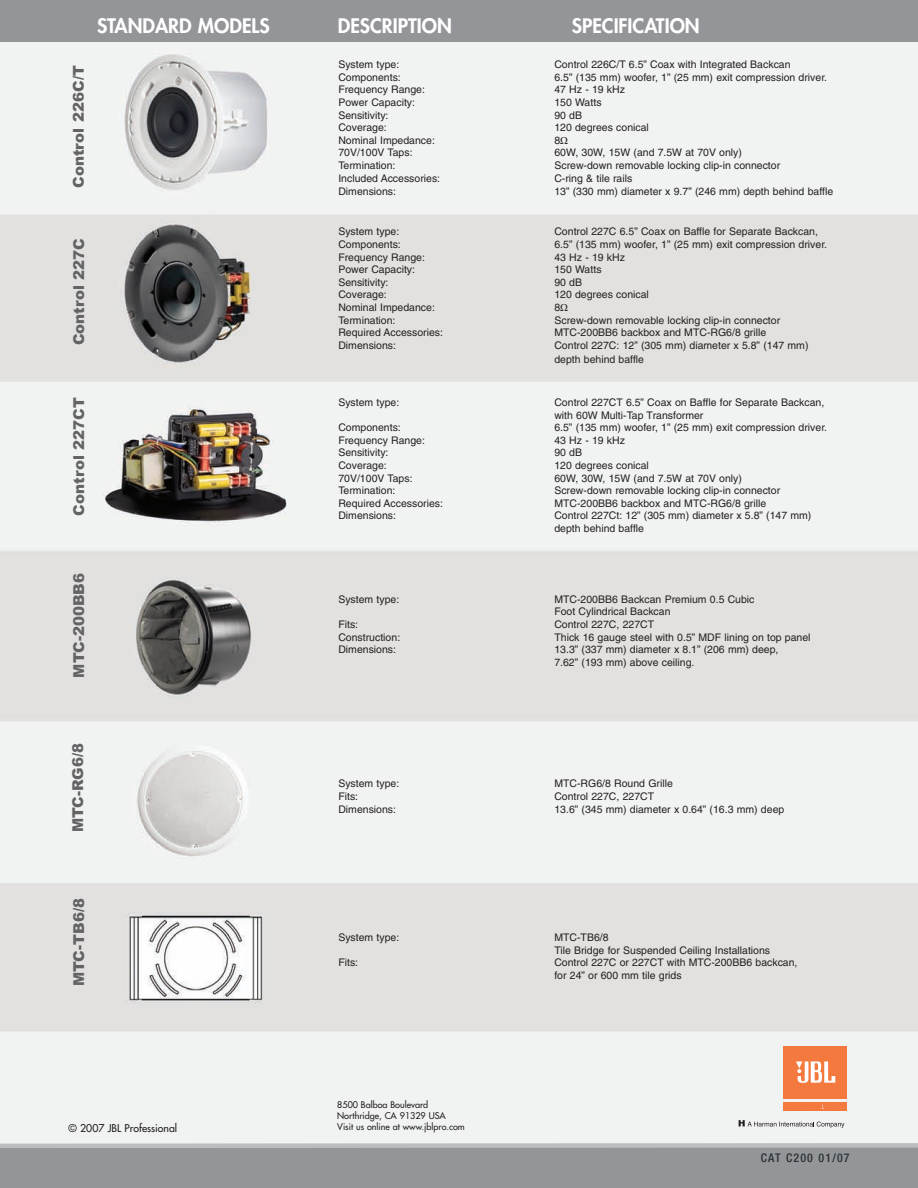
<style>
.page{position:relative;width:918px;height:1188px;background:#fff}
.page>*{position:absolute;margin:0;border:0;box-sizing:border-box;transform-origin:0 0}
.t1{font:800 19.5px "Futura Std";color:#fff}
.t2{font:900 15px "Arial";color:#636366}
.t3{font:500 condensed 12px "Helvetica Neue";letter-spacing:.095em;color:#293234}
.t4{font:10.5px/12.6px "Helvetica";color:#231f20}
.t5{font:500 10.5px "Futura Std";color:#231f20}
.t6{font:500 9px/10.8px "Futura Std";color:#231f20}
.s1{font-family:"Times New Roman"}
</style>
<div class="page">
<img style="left:0;top:42px;width:918px;height:1099px">
<div style="left:0;top:0;width:918px;height:42px;background:#939598"></div>
<div style="left:784px;top:1102px;width:63px;height:8px;background:#f4793e"></div>
<div style="left:784px;top:1046px;width:63px;height:53px;background:#f4793e"></div>
<svg style="left:796px;top:1061px;width:39px;height:22px"></svg>
<svg style="left:791px;top:1104px;width:48px;height:4px"></svg>
<svg style="left:739px;top:1120px;width:105px;height:8px"></svg>
<div style="left:0;top:1146px;width:918px;height:42px;background:#939598"></div>
<svg style="left:0;top:1141px;width:918px;height:7px"></svg>
<h2 class="t2" style="left:70px;top:188px;width:124px;rotate:-90deg">Control 226C/T</h2>
<h2 class="t2" style="left:70px;top:345px;width:109px;rotate:-90deg">Control 227C</h2>
<h2 class="t2" style="left:70px;top:516px;width:120px;rotate:-90deg">Control 227CT</h2>
<h1 class="t1" style="left:97px;top:16px;width:174px">STANDARD MODELS</h1>
<h1 class="t1" style="left:338px;top:16px;width:116px">DESCRIPTION</h1>
<h1 class="t1" style="left:572px;top:16px;width:129px">SPECIFICATION</h1>
<p class="t4" style="left:338px;top:59px;width:62px">System type:</p>
<p class="t4" style="left:554px;top:59px;width:238px">Control 226C/T 6.5” Coax with Integrated Backcan</p>
<p class="t4" style="left:338px;top:72px;width:64px">Components:</p>
<p class="t4" style="left:554px;top:72px;width:274px">6.5” (135 mm) woofer, 1” (25 mm) exit compression driver.</p>
<p class="t4" style="left:338px;top:84px;width:88px">Frequency Range:</p>
<p class="t4" style="left:554px;top:84px;width:72px">47 Hz - 19 kHz</p>
<p class="t4" style="left:338px;top:97px;width:78px">Power Capacity:</p>
<p class="t4" style="left:554px;top:97px;width:49px">150 Watts</p>
<p class="t4" style="left:338px;top:110px;width:52px">Sensitivity:</p>
<p class="t4" style="left:554px;top:110px;width:29px">90 dB</p>
<p class="t4" style="left:338px;top:122px;width:50px">Coverage:</p>
<p class="t4" style="left:554px;top:122px;width:96px">120 degrees conical</p>
<p class="t4" style="left:338px;top:135px;width:98px">Nominal Impedance:</p>
<p class="t4" style="left:554px;top:135px;width:15px">8<span class="s1">Ω</span></p>
<p class="t4" style="left:338px;top:147px;width:76px">70V/100V Taps:</p>
<p class="t4" style="left:554px;top:147px;width:189px">60W, 30W, 15W (and 7.5W at 70V only)</p>
<p class="t4" style="left:338px;top:160px;width:59px">Termination:</p>
<p class="t4" style="left:554px;top:160px;width:227px">Screw-down removable locking clip-in connector</p>
<p class="t4" style="left:338px;top:173px;width:103px">Included Accessories:</p>
<p class="t4" style="left:554px;top:173px;width:79px">C-ring &amp; tile rails</p>
<p class="t4" style="left:338px;top:186px;width:59px">Dimensions:</p>
<p class="t4" style="left:554px;top:186px;width:280px">13” (330 mm) diameter x 9.7” (246 mm) depth behind baffle</p>
<p class="t4" style="left:338px;top:226px;width:62px">System type:</p>
<p class="t4" style="left:554px;top:226px;width:265px">Control 227C 6.5” Coax on Baffle for Separate Backcan,</p>
<p class="t4" style="left:338px;top:239px;width:64px">Components:</p>
<p class="t4" style="left:554px;top:239px;width:274px">6.5” (135 mm) woofer, 1” (25 mm) exit compression driver.</p>
<p class="t4" style="left:338px;top:252px;width:88px">Frequency Range:</p>
<p class="t4" style="left:554px;top:252px;width:72px">43 Hz - 19 kHz</p>
<p class="t4" style="left:338px;top:264px;width:78px">Power Capacity:</p>
<p class="t4" style="left:554px;top:264px;width:49px">150 Watts</p>
<p class="t4" style="left:338px;top:277px;width:52px">Sensitivity:</p>
<p class="t4" style="left:554px;top:277px;width:29px">90 dB</p>
<p class="t4" style="left:338px;top:289px;width:50px">Coverage:</p>
<p class="t4" style="left:554px;top:289px;width:96px">120 degrees conical</p>
<p class="t4" style="left:338px;top:302px;width:98px">Nominal Impedance:</p>
<p class="t4" style="left:554px;top:302px;width:15px">8<span class="s1">Ω</span></p>
<p class="t4" style="left:338px;top:315px;width:59px">Termination:</p>
<p class="t4" style="left:554px;top:315px;width:227px">Screw-down removable locking clip-in connector</p>
<p class="t4" style="left:338px;top:327px;width:106px">Required Accessories:</p>
<p class="t4" style="left:554px;top:327px;width:213px">MTC-200BB6 backbox and MTC-RG6/8 grille</p>
<p class="t4" style="left:338px;top:340px;width:59px">Dimensions:</p>
<p class="t4" style="left:554px;top:339px;width:256px;line-height:13.6px">Control 227C: 12” (305 mm) diameter x 5.8” (147 mm) depth behind baffle</p>
<p class="t4" style="left:338px;top:397px;width:62px">System type:</p>
<p class="t4" style="left:554px;top:397px;width:271px">Control 227CT 6.5” Coax on Baffle for Separate Backcan, with 60W Multi-Tap Transformer</p>
<p class="t4" style="left:338px;top:422px;width:64px">Components:</p>
<p class="t4" style="left:554px;top:422px;width:274px">6.5” (135 mm) woofer, 1” (25 mm) exit compression driver.</p>
<p class="t4" style="left:338px;top:435px;width:88px">Frequency Range:</p>
<p class="t4" style="left:554px;top:435px;width:72px">43 Hz - 19 kHz</p>
<p class="t4" style="left:338px;top:447px;width:52px">Sensitivity:</p>
<p class="t4" style="left:554px;top:447px;width:29px">90 dB</p>
<p class="t4" style="left:338px;top:460px;width:50px">Coverage:</p>
<p class="t4" style="left:554px;top:460px;width:96px">120 degrees conical</p>
<p class="t4" style="left:338px;top:472px;width:76px">70V/100V Taps:</p>
<p class="t4" style="left:554px;top:472px;width:189px">60W, 30W, 15W (and 7.5W at 70V only)</p>
<p class="t4" style="left:338px;top:485px;width:59px">Termination:</p>
<p class="t4" style="left:554px;top:485px;width:227px">Screw-down removable locking clip-in connector</p>
<p class="t4" style="left:338px;top:498px;width:106px">Required Accessories:</p>
<p class="t4" style="left:554px;top:498px;width:213px">MTC-200BB6 backbox and MTC-RG6/8 grille</p>
<p class="t4" style="left:338px;top:510px;width:59px">Dimensions:</p>
<p class="t4" style="left:554px;top:510px;width:259px">Control 227Ct: 12” (305 mm) diameter x 5.8” (147 mm) depth behind baffle</p>
<h2 class="t2" style="left:70px;top:678px;width:106px;rotate:-90deg">MTC-200BB6</h2>
<p class="t4" style="left:338px;top:594px;width:62px">System type:</p>
<p class="t4" style="left:554px;top:594px;width:202px">MTC-200BB6 Backcan Premium 0.5 Cubic<br>Foot Cylindrical Backcan</p>
<p class="t4" style="left:338px;top:619px;width:21px">Fits:</p>
<p class="t4" style="left:554px;top:619px;width:101px">Control 227C, 227CT</p>
<p class="t4" style="left:338px;top:632px;width:63px">Construction:</p>
<p class="t4" style="left:554px;top:632px;width:258px">Thick 16 gauge steel with 0.5” MDF lining on top panel</p>
<p class="t4" style="left:338px;top:644px;width:59px">Dimensions:</p>
<p class="t4" style="left:554px;top:644px;width:226px">13.3” (337 mm) diameter x 8.1” (206 mm) deep,<br>7.62” (193 mm) above ceiling.</p>
<h2 class="t2" style="left:69px;top:832px;width:91px;rotate:-90deg">MTC-RG6/8</h2>
<p class="t4" style="left:338px;top:778px;width:62px">System type:</p>
<p class="t4" style="left:554px;top:778px;width:120px">MTC-RG6/8 Round Grille</p>
<p class="t4" style="left:338px;top:791px;width:21px">Fits:</p>
<p class="t4" style="left:554px;top:791px;width:101px">Control 227C, 227CT</p>
<p class="t4" style="left:338px;top:803px;width:59px">Dimensions:</p>
<p class="t4" style="left:554px;top:803px;width:231px">13.6” (345 mm) diameter x 0.64” (16.3 mm) deep</p>
<h2 class="t2" style="left:70px;top:986px;width:89px;rotate:-90deg">MTC-TB6/8</h2>
<p class="t4" style="left:338px;top:932px;width:62px">System type:</p>
<p class="t4" style="left:554px;top:932px;width:217px">MTC-TB6/8<br>Tile Bridge for Suspended Ceiling Installations</p>
<p class="t4" style="left:338px;top:957px;width:21px">Fits:</p>
<p class="t4" style="left:554px;top:957px;width:245px">Control 227C or 227CT with MTC-200BB6 backcan, for 24” or 600 mm tile grids</p>
<p class="t5" style="left:68px;top:1123px;width:110px">© 2007 JBL Professional</p>
<p class="t6" style="left:337px;top:1100px;width:129px">8500 Balboa Boulevard<br>Northridge, CA 91329 USA<br>Visit us online at www.jblpro.com</p>
<p class="t3" style="left:761px;top:1153px;width:90px">CAT C200 01/07</p>
</div>
